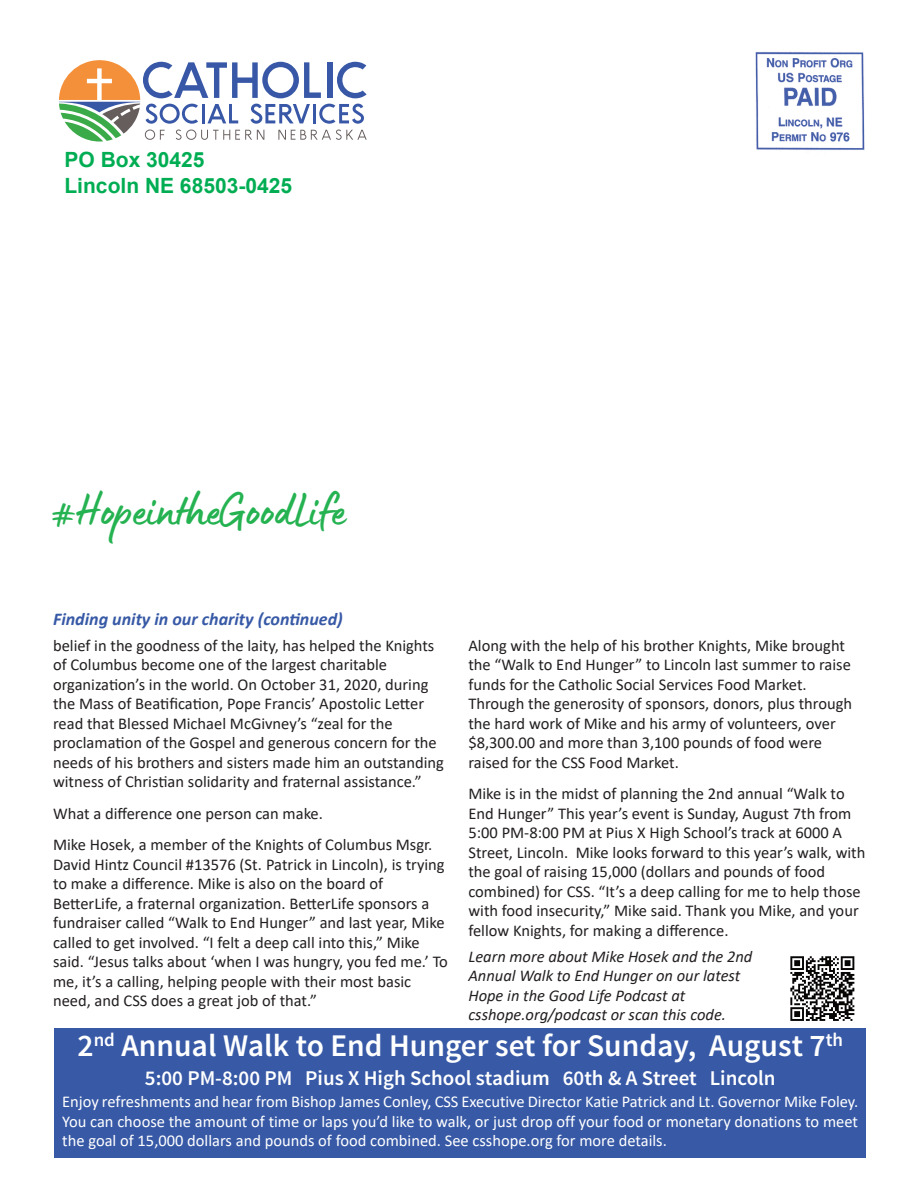
<style>
.page{position:relative;width:918px;height:1188px;background:#fff}
.page>*{position:absolute;margin:0;border:0;box-sizing:border-box;transform-origin:0 0}
.t1{font:49.05px "Lumios Marker";color:#25b251}
.t2{font:600 31.5px "Source Sans Pro";color:#fff}
.t3{font:600 21px "Source Sans Pro";color:#fff}
.t4{font:700 21px/25.2px "Arial";color:#01ad53}
.t5{font:italic 700 18px "Calibri";color:#3759a6}
.t6{font:16.5px/19.5px "Calibri";color:#231f20}
.t7{font:16.5px/19.8px "Calibri";color:#fff;text-align:justify}
.t8{font:italic 16.5px/19.5px "Calibri";color:#231f20}
</style>
<div class="page">
<img style="left:755px;top:51px;width:110px;height:99px">
<svg style="left:59px;top:60px;width:308px;height:82px"></svg>
<img style="left:790px;top:956px;width:65px;height:65px">
<div style="left:55px;top:1028px;width:811px;height:129px;background:#3759a6"></div>
<p class="t4" style="left:64px;top:147px;width:229px">PO Box 30425<br>Lincoln NE 68503-0425</p>
<h1 class="t1" style="left:52px;top:478px;width:295px">#HopeintheGoodLife</h1>
<p class="t5" style="left:53px;top:611px;width:291px">Finding unity in our charity (continued)</p>
<p class="t6" style="left:468px;top:637px;width:385px">Along with the help of his brother Knights, Mike brought the “Walk to End Hunger” to Lincoln last summer to raise funds for the Catholic Social Services Food Market.<br>Through the generosity of sponsors, donors, plus through the hard work of Mike and his army of volunteers, over $8,300.00 and more than 3,100 pounds of food were raised for the CSS Food Market.</p>
<p class="t6" style="left:468px;top:785px;width:399px">Mike is in the midst of planning the 2nd annual “Walk to End Hunger” This year’s event is Sunday, August 7th from 5:00 PM-8:00 PM at Pius X High School’s track at 6000 A Street, Lincoln. Mike looks forward to this year’s walk, with the goal of raising 15,000 (dollars and pounds of food combined) for CSS. “It’s a deep calling for me to help those with food insecurity,” Mike said. Thank you Mike, and your fellow Knights, for making a difference.</p>
<p class="t8" style="left:468px;top:948px;width:285px">Learn more about Mike Hosek and the 2nd Annual Walk to End Hunger on our latest Hope in the Good Life Podcast at csshope.org/podcast or scan this code.</p>
<h2 class="t2" style="left:78px;top:1034px;width:767px">2<sup>nd</sup> Annual Walk to End Hunger set for Sunday, August 7<sup>th</sup></h2>
<p class="t3" style="left:145px;top:1070px;width:632px">5:00 PM-8:00 PM Pius X High School stadium 60th &amp; A Street Lincoln</p>
<p class="t7" style="left:62px;top:1093px;width:798px">Enjoy refreshments and hear from Bishop James Conley, CSS Executive Director Katie Patrick and Lt. Governor Mike Foley.<br>You can choose the amount of time or laps you’d like to walk, or just drop off your food or monetary donations to meet the goal of 15,000 dollars and pounds of food combined. See csshope.org for more details.</p>
<p class="t6" style="left:53px;top:637px;width:392px">belief in the goodness of the laity, has helped the Knights of Columbus become one of the largest charitable organization’s in the world. On October 31, 2020, during the Mass of Beatification, Pope Francis’ Apostolic Letter read that Blessed Michael McGivney’s “zeal for the proclamation of the Gospel and generous concern for the needs of his brothers and sisters made him an outstanding witness of Christian solidarity and fraternal assistance.”</p>
<p class="t6" style="left:53px;top:799px;width:381px;line-height:31.5px">What a difference one person can make.<br>Mike Hosek, a member of the Knights of Columbus Msgr.</p>
<p class="t6" style="left:53px;top:856px;width:396px">David Hintz Council #13576 (St. Patrick in Lincoln), is trying to make a difference. Mike is also on the board of BetterLife, a fraternal organization. BetterLife sponsors a fundraiser called “Walk to End Hunger” and last year, Mike called to get involved. “I felt a deep call into this,” Mike said. “Jesus talks about ‘when I was hungry, you fed me.’ To me, it’s a calling, helping people with their most basic need, and CSS does a great job of that.”</p>
</div>
